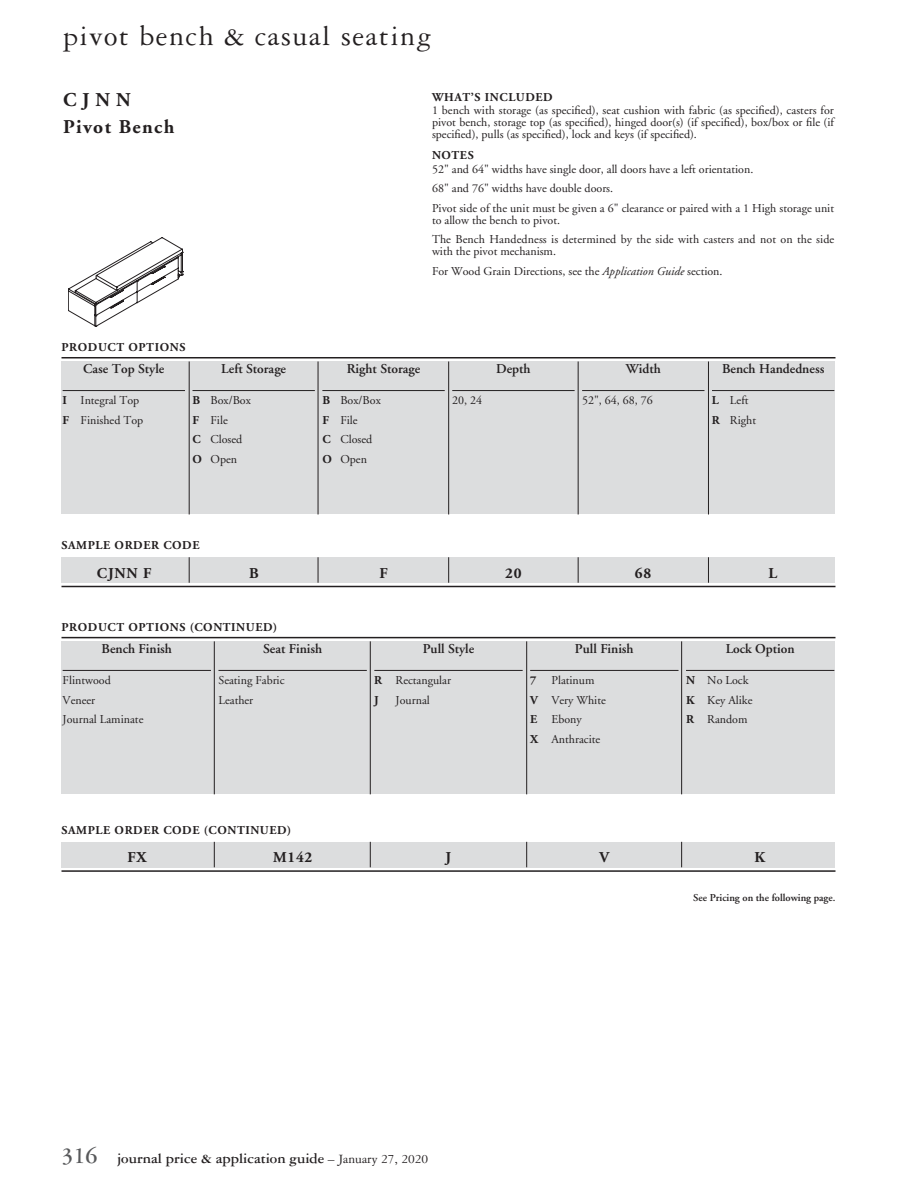
<style>
.page{position:relative;width:918px;height:1188px;background:#fff}
.page>*{position:absolute;margin:0;border:0;box-sizing:border-box;transform-origin:0 0}
.t1{font:30px "Garamond Three";letter-spacing:.05em;color:#231f20}
.t2{font:700 19.5px/27px "Adobe Garamond";letter-spacing:.07em;color:#231f20}
.t3{font:700 15px "Garamond Three";color:#231f20}
.t4{font:700 15px "Adobe Garamond";letter-spacing:.05em;color:#231f20}
.t5{font:600 13.5px "Adobe Garamond";color:#231f20}
.t6{font:12px/19.5px "Adobe Garamond";color:#231f20}
.t7{font:700 12px "Adobe Garamond";letter-spacing:.05em;color:#231f20}
.t8{font:600 10.5px "Adobe Garamond";color:#231f20}
.s1{font-weight:700}
.s2{font-style:italic}
.s3{font-size:24px;color:#58595b}
.s4{font-weight:400;font-size:13.5px}
</style>
<div class="page">
<svg style="left:68px;top:237px;width:116px;height:90px"></svg>
<div style="left:62px;top:362px;width:774px;height:152px;background:#dcddde"></div>
<hr style="left:63px;top:390px;width:122px;height:1px;background:#231f20">
<hr style="left:192px;top:390px;width:123px;height:1px;background:#231f20">
<hr style="left:322px;top:390px;width:123px;height:1px;background:#231f20">
<hr style="left:452px;top:390px;width:123px;height:1px;background:#231f20">
<hr style="left:582px;top:390px;width:122px;height:1px;background:#231f20">
<hr style="left:712px;top:390px;width:122px;height:1px;background:#231f20">
<hr style="left:62px;top:357px;width:774px;height:1px;background:#231f20">
<hr style="left:189px;top:361px;width:1px;height:153px;background:#231f20">
<hr style="left:62px;top:586px;width:774px;height:1px;background:#231f20">
<div style="left:62px;top:557px;width:774px;height:26px;background:#dcddde"></div>
<svg style="left:189px;top:557px;width:1px;height:26px"></svg>
<hr style="left:448px;top:362px;width:1px;height:152px;background:#231f20">
<svg style="left:448px;top:557px;width:1px;height:26px"></svg>
<hr style="left:318px;top:362px;width:1px;height:152px;background:#231f20">
<svg style="left:318px;top:557px;width:1px;height:26px"></svg>
<div style="left:62px;top:641px;width:774px;height:153px;background:#dcddde"></div>
<hr style="left:63px;top:670px;width:148px;height:1px;background:#231f20">
<hr style="left:218px;top:670px;width:149px;height:1px;background:#231f20">
<hr style="left:374px;top:670px;width:149px;height:1px;background:#231f20">
<hr style="left:530px;top:670px;width:149px;height:1px;background:#231f20">
<hr style="left:686px;top:670px;width:148px;height:1px;background:#231f20">
<hr style="left:62px;top:637px;width:774px;height:1px;background:#231f20">
<hr style="left:214px;top:641px;width:1px;height:153px;background:#231f20">
<hr style="left:62px;top:870px;width:774px;height:2px;background:#231f20">
<div style="left:62px;top:842px;width:774px;height:25px;background:#dcddde"></div>
<svg style="left:214px;top:842px;width:1px;height:25px"></svg>
<hr style="left:526px;top:641px;width:1px;height:153px;background:#231f20">
<svg style="left:526px;top:842px;width:1px;height:25px"></svg>
<hr style="left:578px;top:362px;width:1px;height:152px;background:#231f20">
<svg style="left:578px;top:557px;width:1px;height:26px"></svg>
<hr style="left:681px;top:641px;width:1px;height:153px;background:#231f20">
<svg style="left:681px;top:842px;width:1px;height:25px"></svg>
<hr style="left:708px;top:362px;width:1px;height:152px;background:#231f20">
<svg style="left:708px;top:557px;width:1px;height:26px"></svg>
<hr style="left:370px;top:641px;width:1px;height:153px;background:#231f20">
<svg style="left:370px;top:842px;width:1px;height:25px"></svg>
<h1 class="t1" style="left:63px;top:20px;width:370px">pivot bench &amp; casual seating</h1>
<h2 class="t2" style="left:63px;top:86px;width:113px">CJNN<br>Pivot Bench</h2>
<p class="t7" style="left:62px;top:341px;width:125px">PRODUCT OPTIONS</p>
<p class="t5" style="left:83px;top:361px;width:83px">Case Top Style</p>
<p class="t6" style="left:63px;top:391px;width:82px"><span class="s1">I</span> Integral Top<br><span class="s1">F</span> Finished Top</p>
<p class="t5" style="left:221px;top:361px;width:66px">Left Storage</p>
<p class="t6" style="left:192px;top:391px;width:60px"><span class="s1">B</span> Box/Box<br><span class="s1">F</span> File<br><span class="s1">C</span> Closed<br><span class="s1">O</span> Open</p>
<p class="t7" style="left:432px;top:90px;width:122px">WHAT’S INCLUDED</p>
<p class="t6" style="left:432px;top:105px;width:404px;line-height:12px;text-align:justify">1 bench with storage (as specified), seat cushion with fabric (as specified), casters for pivot bench, storage top (as specified), hinged door(s) (if specified), box/box or file (if specified), pulls (as specified), lock and keys (if specified).</p>
<p class="t7" style="left:432px;top:149px;width:43px">NOTES</p>
<p class="t6" style="left:432px;top:159px;width:404px">52" and 64" widths have single door, all doors have a left orientation.<br>68" and 76" widths have double doors.<br>Pivot side of the unit must be given a 6" clearance or paired with a 1 High storage unit</p>
<p class="t6" style="left:432px;top:210px;width:404px">to allow the bench to pivot.<br>The Bench Handedness is determined by the side with casters and not on the side</p>
<p class="t6" style="left:432px;top:242px;width:290px">with the pivot mechanism.<br>For Wood Grain Directions, see the <span class="s2">Application Guide</span> section.</p>
<p class="t5" style="left:347px;top:361px;width:75px">Right Storage</p>
<p class="t6" style="left:322px;top:391px;width:60px"><span class="s1">B</span> Box/Box<br><span class="s1">F</span> File<br><span class="s1">C</span> Closed<br><span class="s1">O</span> Open</p>
<p class="t6" style="left:452px;top:391px;width:31px">20, 24</p>
<p class="t5" style="left:496px;top:361px;width:36px">Depth</p>
<p class="t5" style="left:626px;top:361px;width:36px">Width</p>
<p class="t6" style="left:582px;top:391px;width:72px">52", 64, 68, 76</p>
<p class="t5" style="left:722px;top:361px;width:104px">Bench Handedness</p>
<p class="t6" style="left:712px;top:391px;width:46px"><span class="s1">L</span> Left<br><span class="s1">R</span> Right</p>
<p class="t7" style="left:62px;top:539px;width:140px">SAMPLE ORDER CODE</p>
<p class="t4" style="left:97px;top:565px;width:56px">CJNN F</p>
<p class="t4" style="left:249px;top:565px;width:11px">B</p>
<p class="t4" style="left:380px;top:565px;width:10px">F</p>
<p class="t4" style="left:505px;top:565px;width:18px">20</p>
<p class="t4" style="left:635px;top:565px;width:18px">68</p>
<p class="t4" style="left:768px;top:565px;width:10px">L</p>
<p class="t7" style="left:62px;top:621px;width:217px">PRODUCT OPTIONS (CONTINUED)</p>
<p class="t5" style="left:102px;top:641px;width:72px">Bench Finish</p>
<p class="t6" style="left:63px;top:671px;width:82px">Flintwood<br>Veneer<br>Journal Laminate</p>
<p class="t5" style="left:263px;top:641px;width:61px">Seat Finish</p>
<p class="t6" style="left:218px;top:671px;width:68px">Seating Fabric<br>Leather</p>
<p class="t5" style="left:423px;top:641px;width:53px">Pull Style</p>
<p class="t6" style="left:374px;top:671px;width:78px"><span class="s1">R</span> Rectangular<br><span class="s1">J</span></p>
<p class="t6" style="left:396px;top:690px;width:36px">Journal</p>
<p class="t5" style="left:575px;top:641px;width:60px">Pull Finish</p>
<p class="t6" style="left:530px;top:671px;width:77px;text-indent:21px">Platinum<br><span class="s1">V</span> Very White<br><span class="s1">E</span> Ebony<br><span class="s1">X</span> Anthracite</p>
<p class="t7" style="left:530px;top:674px;width:8px">7</p>
<p class="t5" style="left:726px;top:641px;width:71px">Lock Option</p>
<p class="t6" style="left:686px;top:671px;width:68px"><span class="s1">N</span> No Lock<br><span class="s1">K</span> Key Alike<br><span class="s1">R</span> Random</p>
<p class="t7" style="left:62px;top:823px;width:231px">SAMPLE ORDER CODE (CONTINUED)</p>
<p class="t4" style="left:128px;top:849px;width:20px">FX</p>
<p class="t4" style="left:273px;top:849px;width:41px">M142</p>
<p class="t4" style="left:446px;top:849px;width:7px">J</p>
<p class="t4" style="left:599px;top:849px;width:11px">V</p>
<p class="t4" style="left:755px;top:849px;width:12px">K</p>
<p class="t8" style="left:693px;top:892px;width:144px">See Pricing on the following page.</p>
<p class="t3" style="left:62px;top:1150px;width:368px"><span class="s3">316</span> journal price &amp; application guide <span class="s4">– January 27, 2020</span></p>
</div>
